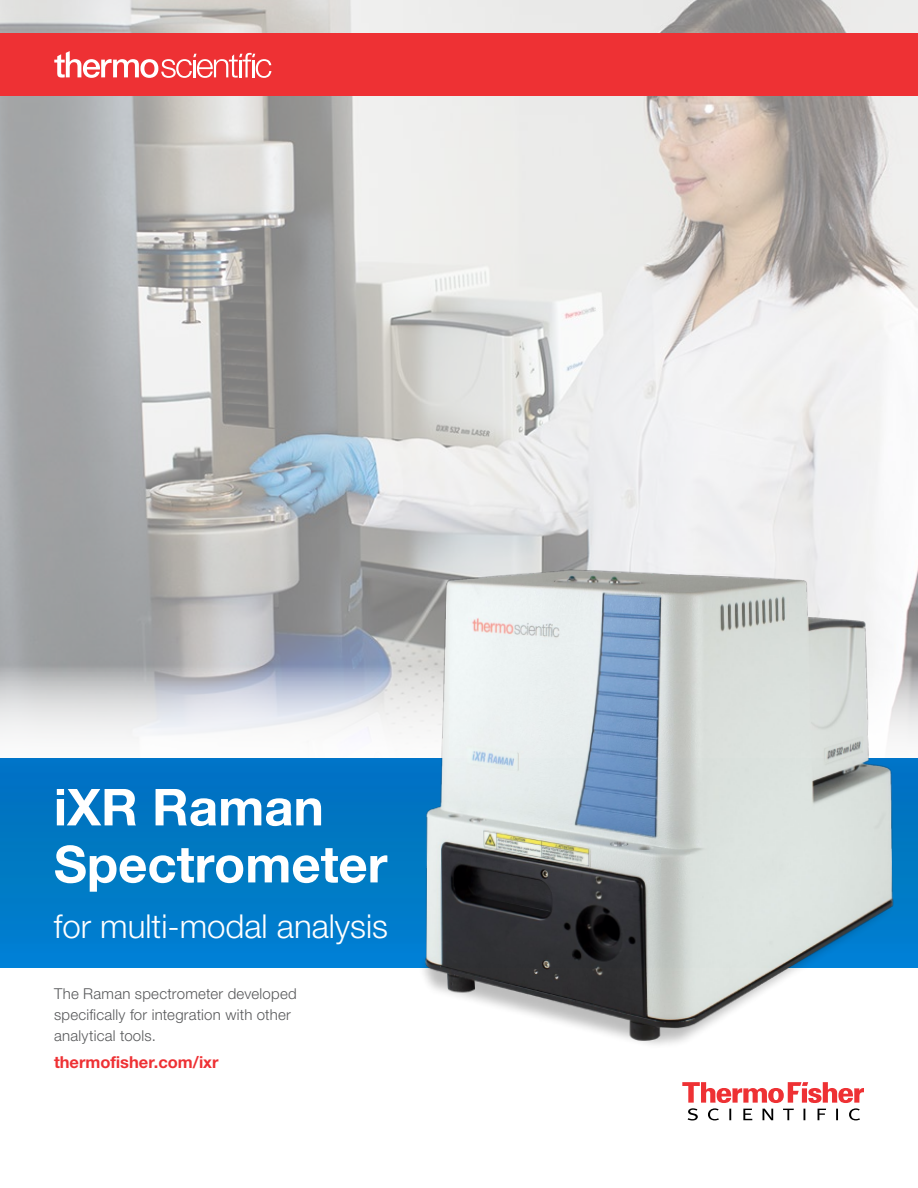
<style>
.page{position:relative;width:918px;height:1188px;background:#fff}
.page>*{position:absolute;margin:0;border:0;box-sizing:border-box;transform-origin:0 0}
.t1{font:700 51px/57px "Helvetica Neue LTW1 G";color:#fff}
.t2{font:300 33px "Helvetica Neue LTW1 G";color:#fff}
.t3{font:700 16.5px "Helvetica Neue LTW1 G";color:#ee3134}
.t4{font:300 15px/21px "Helvetica Neue LTW1 G";letter-spacing:.015em;color:#58595b}
</style>
<div class="page">
<img style="left:0;top:0;width:918px;height:663px">
<svg style="left:0;top:663px;width:280px;height:76px"></svg>
<svg style="left:682px;top:1082px;width:182px;height:38px"></svg>
<div style="left:0;top:758px;width:918px;height:210px;background:linear-gradient(to bottom,#0071be,#0081d0)"></div>
<img style="left:280px;top:450px;width:638px;height:595px">
<div style="left:0;top:33px;width:918px;height:63px;background:#ee3134"></div>
<svg style="left:54px;top:51px;width:217px;height:27px"></svg>
<h1 class="t1" style="left:54px;top:778px;width:335px">iXR Raman<br>Spectrometer</h1>
<h2 class="t2" style="left:54px;top:906px;width:336px">for multi-modal analysis</h2>
<p class="t4" style="left:54px;top:983px;width:244px">The Raman spectrometer developed specifically for integration with other analytical tools.</p>
<p class="t3" style="left:54px;top:1052px;width:166px">thermofisher.com/ixr</p>
</div>
